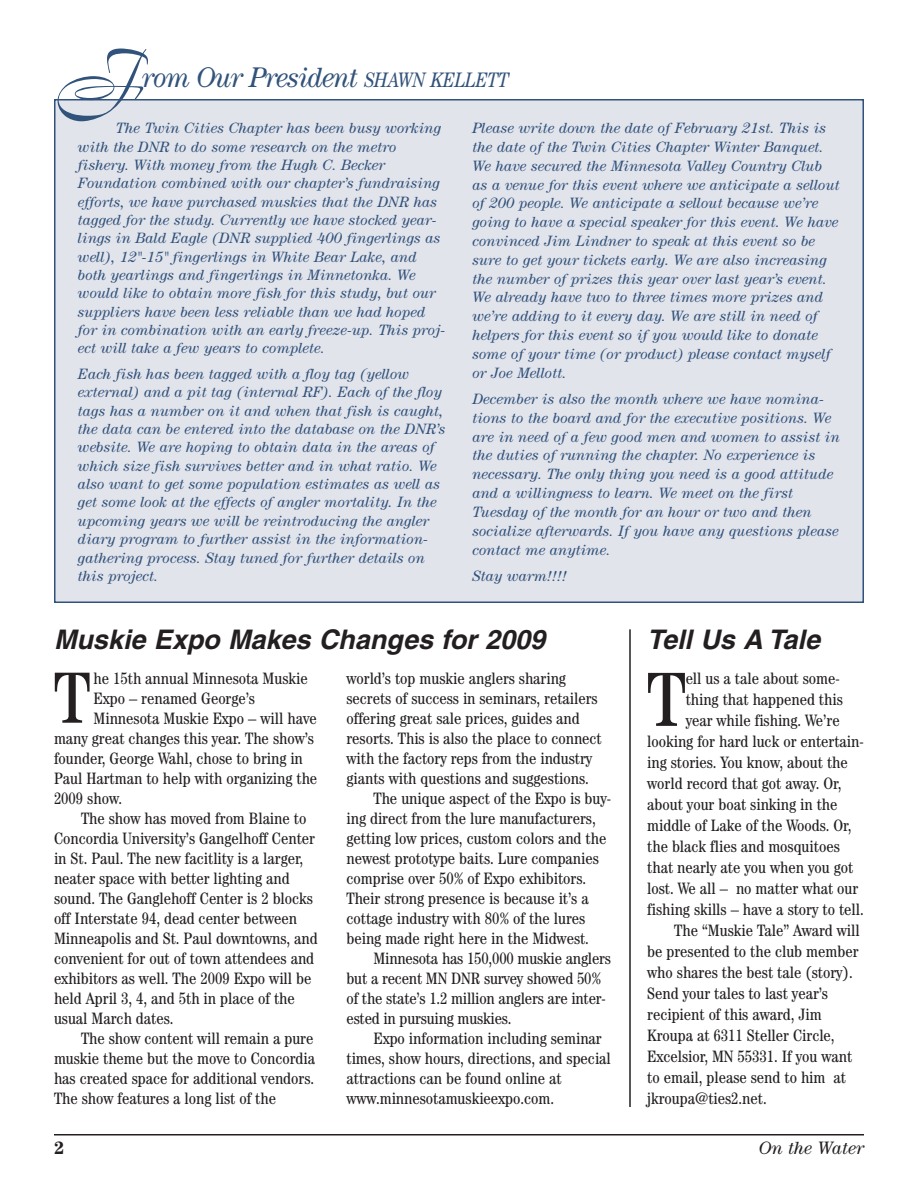
<style>
.page{position:relative;width:918px;height:1188px;background:#fff}
.page>*{position:absolute;margin:0;border:0;box-sizing:border-box;transform-origin:0 0}
.t1{font:condensed 76.95px "Century";color:#231f20}
.t2{font:condensed 72.75px "Century";color:#231f20}
.t3{font:72px "Boulevard";color:#31527a;scale:.95 1}
.t4{font:italic 28.5px "Century";letter-spacing:-.035em;color:#31527a;scale:.95 1}
.t5{font:italic 700 27px "Helvetica";color:#231f20}
.t6{font:italic 18px "Century";color:#231f20}
.t7{font:700 18px "Century";color:#231f20}
.t8{font:condensed 16.5px "Century";color:#231f20}
.t9{font:italic 15px/18.3px "Century";color:#31527a}
.s1{font-size:21px}
</style>
<div class="page">
<hr style="left:54px;top:1134px;width:810px;height:2px;background:#231f20">
<div style="left:55px;top:100px;width:808px;height:502px;background:#e2e4ec"></div>
<hr style="left:629px;top:629px;width:2px;height:478px;background:#231f20">
<h3 class="t3" style="left:54px;top:54px;width:95px">F</h3>
<h3 class="t4" style="left:142px;top:68px;width:387px">rom Our President <span class="s1">SHAWN KELLETT</span></h3>
<p class="t9" style="left:78px;top:120px;width:369px;text-indent:38px">The Twin Cities Chapter has been busy working with the DNR to do some research on the metro fishery. With money from the Hugh C. Becker Foundation combined with our chapter’s fundraising efforts, we have purchased muskies that the DNR has tagged for the study. Currently we have stocked year&shy;lings in Bald Eagle (DNR supplied 400 fingerlings as well), 12"-15" fingerlings in White Bear Lake, and both yearlings and fingerlings in Minnetonka. We would like to obtain more fish for this study, but our suppliers have been less reliable than we had hoped for in combination with an early freeze-up. This proj&shy;ect will take a few years to complete.</p>
<p class="t9" style="left:78px;top:366px;width:369px">Each fish has been tagged with a floy tag (yellow external) and a pit tag (internal RF). Each of the floy tags has a number on it and when that fish is caught, the data can be entered into the database on the DNR’s website. We are hoping to obtain data in the areas of which size fish survives better and in what ratio. We also want to get some population estimates as well as get some look at the effects of angler mortality. In the upcoming years we will be reintroducing the angler diary program to further assist in the information&shy;gathering process. Stay tuned for further details on this project.</p>
<p class="t9" style="left:472px;top:120px;width:369px;line-height:18.8px">Please write down the date of February 21st. This is the date of the Twin Cities Chapter Winter Banquet.<br>We have secured the Minnesota Valley Country Club as a venue for this event where we anticipate a sellout of 200 people. We anticipate a sellout because we’re going to have a special speaker for this event. We have convinced Jim Lindner to speak at this event so be sure to get your tickets early. We are also increasing the number of prizes this year over last year’s event.<br>We already have two to three times more prizes and we’re adding to it every day. We are still in need of helpers for this event so if you would like to donate some of your time (or product) please contact myself or Joe Mellott.</p>
<p class="t9" style="left:472px;top:391px;width:369px;line-height:18.8px">December is also the month where we have nomina&shy;tions to the board and for the executive positions. We are in need of a few good men and women to assist in the duties of running the chapter. No experience is necessary. The only thing you need is a good attitude and a willingness to learn. We meet on the first Tuesday of the month for an hour or two and then socialize afterwards. If you have any questions please contact me anytime.</p>
<p class="t9" style="left:472px;top:568px;width:96px">Stay warm!!!!</p>
<h3 class="t5" style="left:54px;top:630px;width:498px">Muskie Expo Makes Changes for 2009</h3>
<h3 class="t5" style="left:647px;top:630px;width:180px">Tell Us A Tale</h3>
<h1 class="t1" style="left:647px;top:672px;width:40px">T</h1>
<p class="t8" style="left:686px;top:672px;width:156px">ell us a tale about some-</p>
<h2 class="t2" style="left:54px;top:672px;width:38px">T</h2>
<p class="t8" style="left:94px;top:672px;width:216px">he 15th annual Minnesota Muskie</p>
<p class="t8" style="left:347px;top:672px;width:221px">world’s top muskie anglers sharing</p>
<p class="t8" style="left:347px;top:692px;width:253px">secrets of success in seminars, retailers</p>
<p class="t8" style="left:347px;top:712px;width:235px">offering great sale prices, guides and</p>
<p class="t8" style="left:347px;top:732px;width:257px">resorts. This is also the place to connect</p>
<p class="t8" style="left:347px;top:752px;width:247px">with the factory reps from the industry</p>
<p class="t8" style="left:347px;top:772px;width:244px">giants with questions and suggestions.</p>
<p class="t8" style="left:374px;top:792px;width:239px">The unique aspect of the Expo is buy-</p>
<p class="t8" style="left:347px;top:812px;width:251px">ing direct from the lure manufacturers,</p>
<p class="t8" style="left:347px;top:832px;width:261px">getting low prices, custom colors and the</p>
<p class="t8" style="left:347px;top:852px;width:254px">newest prototype baits. Lure companies</p>
<p class="t8" style="left:347px;top:872px;width:241px">comprise over 50% of Expo exhibitors.</p>
<p class="t8" style="left:347px;top:892px;width:244px">Their strong presence is because it’s a</p>
<p class="t8" style="left:347px;top:912px;width:240px">cottage industry with 80% of the lures</p>
<p class="t8" style="left:347px;top:932px;width:244px">being made right here in the Midwest.</p>
<p class="t8" style="left:374px;top:952px;width:239px">Minnesota has 150,000 muskie anglers</p>
<p class="t8" style="left:347px;top:972px;width:256px">but a recent MN DNR survey showed 50%</p>
<p class="t8" style="left:347px;top:992px;width:261px">of the state’s 1.2 million anglers are inter-</p>
<p class="t8" style="left:347px;top:1012px;width:167px">ested in pursuing muskies.</p>
<p class="t8" style="left:374px;top:1032px;width:230px">Expo information including seminar</p>
<p class="t8" style="left:347px;top:1052px;width:266px">times, show hours, directions, and special</p>
<p class="t8" style="left:347px;top:1072px;width:217px">attractions can be found online at</p>
<p class="t8" style="left:347px;top:1092px;width:209px">www.minnesotamuskieexpo.com.</p>
<p class="t8" style="left:94px;top:692px;width:163px">Expo – renamed George’s</p>
<p class="t8" style="left:94px;top:712px;width:225px">Minnesota Muskie Expo – will have</p>
<p class="t8" style="left:54px;top:732px;width:261px">many great changes this year. The show’s</p>
<p class="t8" style="left:54px;top:752px;width:250px">founder, George Wahl, chose to bring in</p>
<p class="t8" style="left:54px;top:772px;width:265px">Paul Hartman to help with organizing the</p>
<p class="t8" style="left:54px;top:792px;width:70px">2009 show.</p>
<p class="t8" style="left:81px;top:812px;width:227px">The show has moved from Blaine to</p>
<p class="t8" style="left:54px;top:832px;width:263px">Concordia University’s Gangelhoff Center</p>
<p class="t8" style="left:54px;top:852px;width:251px">in St. Paul. The new facitlity is a larger,</p>
<p class="t8" style="left:54px;top:872px;width:237px">neater space with better lighting and</p>
<p class="t8" style="left:54px;top:892px;width:260px">sound. The Ganglehoff Center is 2 blocks</p>
<p class="t8" style="left:54px;top:912px;width:245px">off Interstate 94, dead center between</p>
<p class="t8" style="left:54px;top:932px;width:265px">Minneapolis and St. Paul downtowns, and</p>
<p class="t8" style="left:54px;top:952px;width:262px">convenient for out of town attendees and</p>
<p class="t8" style="left:54px;top:972px;width:259px">exhibitors as well. The 2009 Expo will be</p>
<p class="t8" style="left:54px;top:992px;width:242px">held April 3, 4, and 5th in place of the</p>
<p class="t8" style="left:54px;top:1012px;width:121px">usual March dates.</p>
<p class="t8" style="left:81px;top:1032px;width:234px">The show content will remain a pure</p>
<p class="t8" style="left:54px;top:1052px;width:263px">muskie theme but the move to Concordia</p>
<p class="t8" style="left:54px;top:1072px;width:262px">has created space for additional vendors.</p>
<p class="t8" style="left:54px;top:1092px;width:224px">The show features a long list of the</p>
<p class="t8" style="left:686px;top:693px;width:159px">thing that happened this</p>
<p class="t8" style="left:686px;top:714px;width:156px">year while fishing. We’re</p>
<p class="t8" style="left:647px;top:735px;width:218px">looking for hard luck or entertain-</p>
<p class="t8" style="left:647px;top:756px;width:202px">ing stories. You know, about the</p>
<p class="t8" style="left:647px;top:777px;width:196px">world record that got away. Or,</p>
<p class="t8" style="left:647px;top:798px;width:192px">about your boat sinking in the</p>
<p class="t8" style="left:647px;top:819px;width:206px">middle of Lake of the Woods. Or,</p>
<p class="t8" style="left:647px;top:840px;width:194px">the black flies and mosquitoes</p>
<p class="t8" style="left:647px;top:861px;width:208px">that nearly ate you when you got</p>
<p class="t8" style="left:647px;top:882px;width:213px">lost. We all – no matter what our</p>
<p class="t8" style="left:647px;top:903px;width:218px">fishing skills – have a story to tell.</p>
<p class="t8" style="left:674px;top:924px;width:187px">The “Muskie Tale” Award will</p>
<p class="t8" style="left:647px;top:945px;width:213px">be presented to the club member</p>
<p class="t8" style="left:647px;top:966px;width:207px">who shares the best tale (story).</p>
<p class="t8" style="left:647px;top:987px;width:182px">Send your tales to last year’s</p>
<p class="t8" style="left:647px;top:1008px;width:176px">recipient of this award, Jim</p>
<p class="t8" style="left:647px;top:1029px;width:189px">Kroupa at 6311 Steller Circle,</p>
<p class="t8" style="left:647px;top:1050px;width:207px">Excelsior, MN 55331. If you want</p>
<p class="t8" style="left:647px;top:1071px;width:200px">to email, please send to him at</p>
<p class="t8" style="left:647px;top:1092px;width:121px">jkroupa@ties2.net.</p>
<p class="t7" style="left:54px;top:1141px;width:12px">2</p>
<p class="t6" style="left:759px;top:1141px;width:107px">On the Water</p>
</div>
